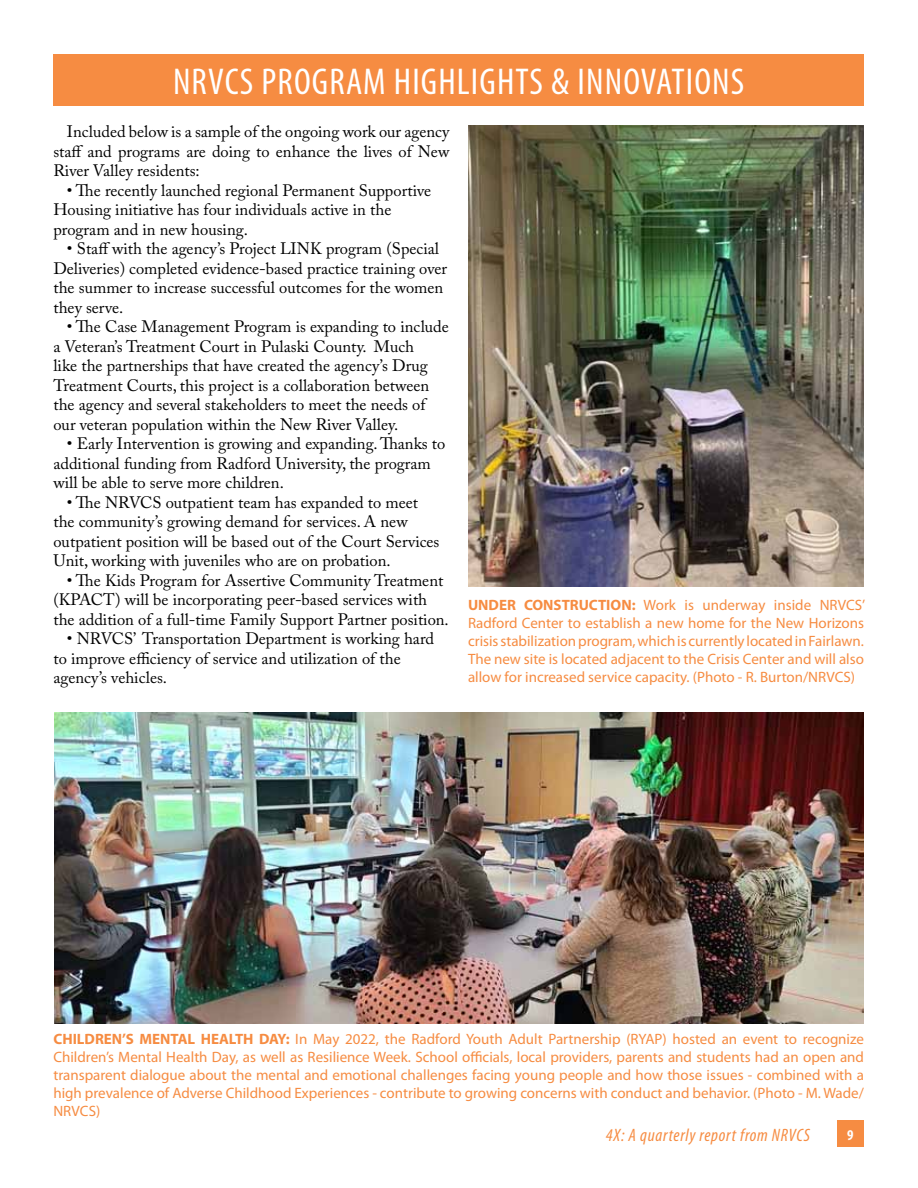
<style>
.page{position:relative;width:918px;height:1188px;background:#fff}
.page>*{position:absolute;margin:0;border:0;box-sizing:border-box;transform-origin:0 0}
.t1{font:condensed 37.5px "Myriad Pro";letter-spacing:.03em;color:#fff}
.t2{font:italic condensed 18px "Myriad Pro";letter-spacing:.04em;color:#f68c42}
.t3{font:16.5px/19.5px "Adobe Caslon Pro";color:#000}
.t4{font:15px/18px "Myriad Pro";color:#f68c42;text-align:justify}
.t5{font:700 condensed 15px "Myriad Pro";color:#fff}
.s1{font-weight:700}
</style>
<div class="page">
<div style="left:53px;top:54px;width:811px;height:51px;background:#f68c42"></div>
<div style="left:837px;top:1120px;width:27px;height:28px;background:#f68c42"></div>
<img style="left:468px;top:125px;width:396px;height:461px">
<img style="left:54px;top:712px;width:810px;height:312px">
<h1 class="t1" style="left:173px;top:59px;width:573px">NRVCS PROGRAM HIGHLIGHTS &amp; INNOVATIONS</h1>
<p class="t3" style="left:53px;top:122px;width:398px;text-align:justify;text-indent:13px">Included below is a sample of the ongoing work our agency staff and programs are doing to enhance the lives of New River Valley residents:</p>
<p class="t3" style="left:53px;top:180px;width:379px;text-indent:13px">• The recently launched regional Permanent Supportive<br>Housing initiative has four individuals active in the program and in new housing.</p>
<p class="t3" style="left:53px;top:239px;width:395px;text-indent:13px">• Staff with the agency’s Project LINK program (Special Deliveries) completed evidence-based practice training over the summer to increase successful outcomes for the women they serve.</p>
<p class="t3" style="left:53px;top:317px;width:397px;text-indent:13px">• The Case Management Program is expanding to include a Veteran’s Treatment Court in Pulaski County. Much<br>like the partnerships that have created the agency’s Drug Treatment Courts, this project is a collaboration between the agency and several stakeholders to meet the needs of our veteran population within the New River Valley.</p>
<p class="t3" style="left:53px;top:434px;width:394px;text-indent:13px">• Early Intervention is growing and expanding. Thanks to additional funding from Radford University, the program will be able to serve more children.</p>
<p class="t3" style="left:53px;top:493px;width:388px;text-indent:13px">• The NRVCS outpatient team has expanded to meet the community’s growing demand for services. A new outpatient position will be based out of the Court Services Unit, working with juveniles who are on probation.</p>
<p class="t3" style="left:53px;top:571px;width:397px;text-indent:13px">• The Kids Program for Assertive Community Treatment (KPACT) will be incorporating peer-based services with the addition of a full-time Family Support Partner position.</p>
<p class="t3" style="left:53px;top:629px;width:382px;text-indent:13px">• NRVCS’ Transportation Department is working hard to improve efficiency of service and utilization of the agency’s vehicles.</p>
<p class="t4" style="left:468px;top:596px;width:399px"><span class="s1">UNDER CONSTRUCTION:</span> Work is underway inside NRVCS’ Radford Center to establish a new home for the New Horizons crisis stabilization program, which is currently located in Fairlawn.<br>The new site is located adjacent to the Crisis Center and will also allow for increased service capacity. (Photo - R. Burton/NRVCS)</p>
<p class="t4" style="left:53px;top:1029px;width:812px"><span class="s1">CHILDREN’S MENTAL HEALTH DAY:</span> In May 2022, the Radford Youth Adult Partnership (RYAP) hosted an event to recognize Children’s Mental Health Day, as well as Resilience Week. School officials, local providers, parents and students had an open and transparent dialogue about the mental and emotional challenges facing young people and how those issues - combined with a high prevalence of Adverse Childhood Experiences - contribute to growing concerns with conduct and behavior. (Photo - M. Wade/ NRVCS)</p>
<p class="t2" style="left:606px;top:1124px;width:206px">4X: A quarterly report from NRVCS</p>
<p class="t5" style="left:847px;top:1125px;width:8px">9</p>
</div>
